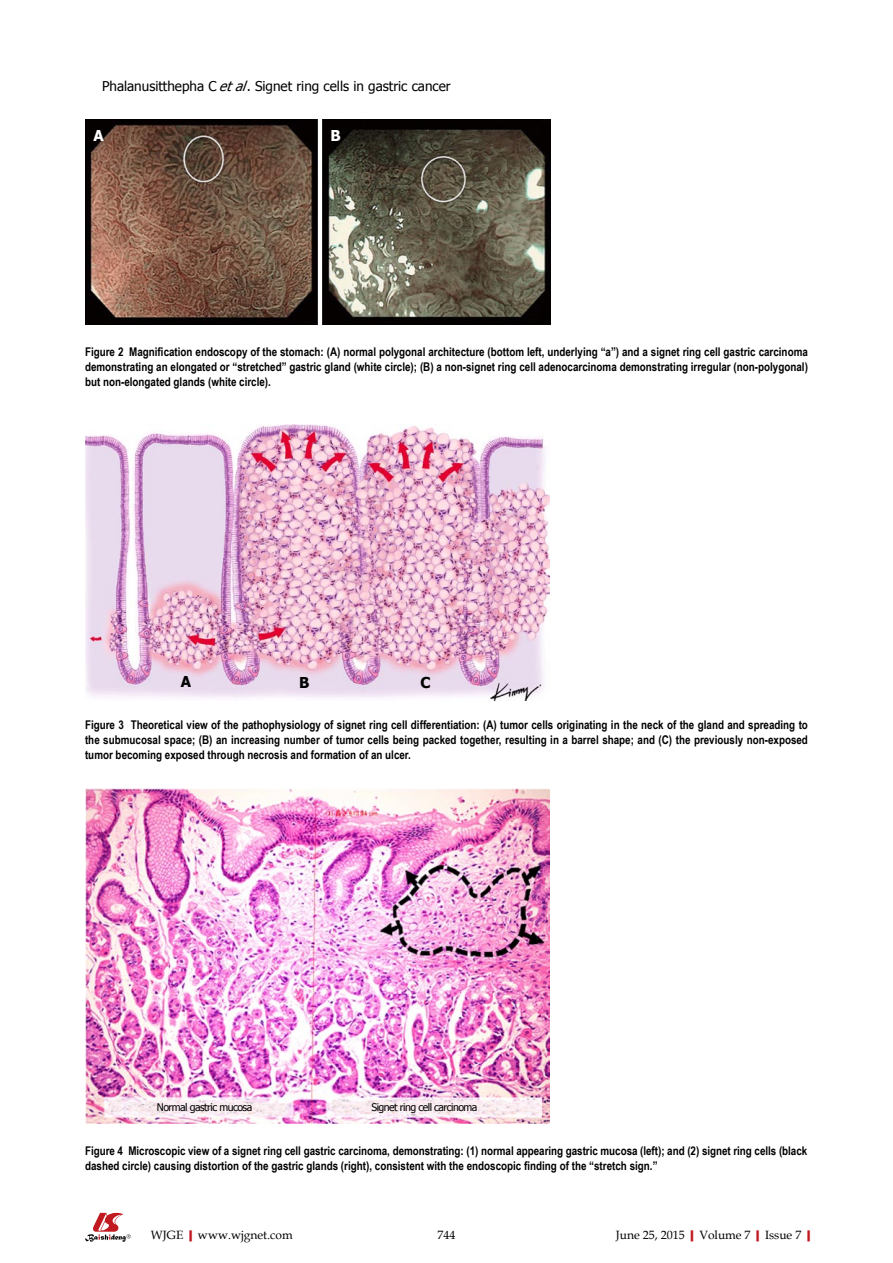
<style>
.page{position:relative;width:893px;height:1263px;background:#fff}
.page>*{position:absolute;margin:0;border:0;box-sizing:border-box;transform-origin:0 0}
.t1{font:700 15px "Tahoma";color:#000}
.t2{font:700 15px "Tahoma";color:#fff}
.t3{font:13.5px "Tahoma";color:#000}
.t4{font:700 12px/15px "Arial Narrow";color:#000;text-align:justify}
.t5{font:12px "Book Antiqua";color:#000}
.t6{font:10.5px "Tahoma";letter-spacing:-.05em;color:#000}
.s1{font-style:italic}
.s2{font-weight:700;color:#c01920}
</style>
<div class="page">
<svg style="left:85px;top:1213px;width:46px;height:29px"></svg>
<img style="left:85px;top:119px;width:233px;height:205px">
<img style="left:322px;top:120px;width:228px;height:204px">
<img style="left:85px;top:424px;width:464px;height:276px">
<img style="left:85px;top:789px;width:464px;height:334px">
<p class="t3" style="left:102px;top:77px;width:350px">Phalanusitthepha C <span class="s1">etal</span>. Signet ring cells in gastric cancer</p>
<p class="t2" style="left:94px;top:125px;width:12px">A</p>
<p class="t2" style="left:331px;top:125px;width:12px">B</p>
<p class="t4" style="left:85px;top:343px;width:724px">Figure 2 Magnification endoscopy of the stomach: (A) normal polygonal architecture (bottom left, underlying “a”) and a signet ring cell gastric carcinoma demonstrating an elongated or “stretched” gastric gland (white circle); (B) a non-signet ring cell adenocarcinoma demonstrating irregular (non-polygonal) but non-elongated glands (white circle).</p>
<p class="t1" style="left:181px;top:670px;width:12px">A</p>
<p class="t1" style="left:299px;top:672px;width:12px">B</p>
<p class="t1" style="left:420px;top:672px;width:12px">C</p>
<p class="t4" style="left:85px;top:717px;width:724px">Figure 3 Theoretical view of the pathophysiology of signet ring cell differentiation: (A) tumor cells originating in the neck of the gland and spreading to the submucosal space; (B) an increasing number of tumor cells being packed together, resulting in a barrel shape; and (C) the previously non-exposed tumor becoming exposed through necrosis and formation of an ulcer.</p>
<p class="t6" style="left:157px;top:1100px;width:97px">Normal gastric mucosa</p>
<p class="t6" style="left:371px;top:1100px;width:107px">Signet ring cell carcinoma</p>
<p class="t4" style="left:85px;top:1143px;width:724px">Figure 4 Microscopic view of a signet ring cell gastric carcinoma, demonstrating: (1) normal appearing gastric mucosa (left); and (2) signet ring cells (black dashed circle) causing distortion of the gastric glands (right), consistent with the endoscopic finding of the “stretch sign.”</p>
<p class="t5" style="left:151px;top:1226px;width:143px">WJGE<span class="s2">|</span>www.wjgnet.com</p>
<p class="t5" style="left:437px;top:1226px;width:19px">744</p>
<p class="t5" style="left:616px;top:1226px;width:202px">June 25, 2015<span class="s2">|</span>Volume 7<span class="s2">|</span>Issue 7<span class="s2">|</span></p>
</div>
